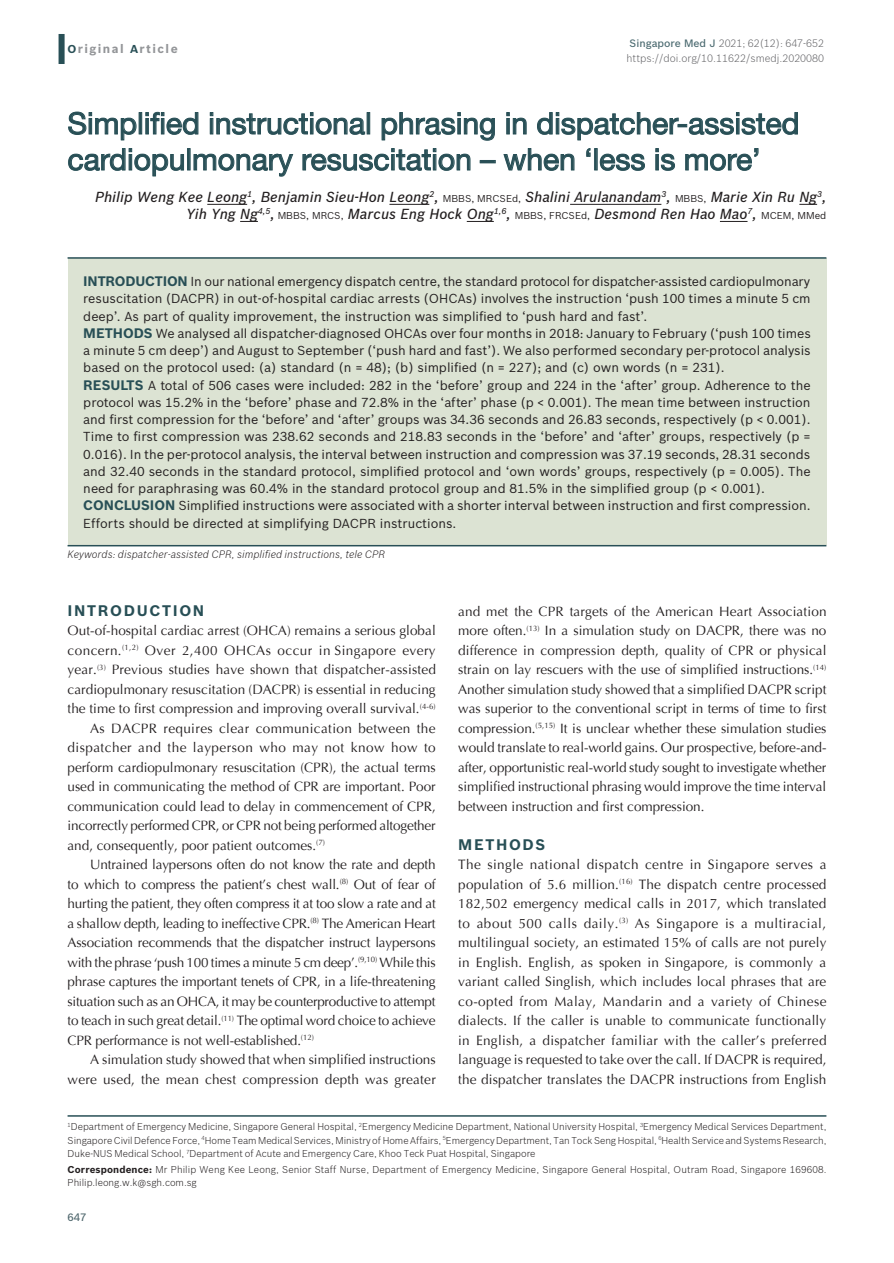
<style>
.page{position:relative;width:894px;height:1263px;background:#fff}
.page>*{position:absolute;margin:0;border:0;box-sizing:border-box;transform-origin:0 0}
.AT{font:30px/36px "Helvetica Neue";color:#284f56}
.t1{font:700 15px "Bosch Sans";letter-spacing:.11em;color:#284f56}
.AU{font:italic 500 14.25px/17.1px "Bosch Sans";color:#231f20;text-align:right}
.TX{font:13.5px/19.5px "Optima";color:#231f20;text-align:justify}
.TXFL{font:13.5px/19.5px "Optima";letter-spacing:.005em;color:#231f20;text-align:justify}
.ABS{font:12.75px/17.2px "Bosch Sans";color:#231f20;text-align:justify}
.t2{font:700 12px "Bosch Sans";letter-spacing:.12em;color:#939598}
.DOI{font:300 10.5px/15px "Bosch Sans";color:#636366}
.KWD{font:italic 300 10.5px "Bosch Sans";color:#231f20}
.FOLIO{font:500 10.5px "Bosch Sans";color:#4f676d}
.AFF{font:300 9.75px/13.5px "Bosch Sans";color:#231f20;text-align:justify}
.ADD{font:300 9.75px/13.5px "Bosch Sans";letter-spacing:.01em;color:#231f20}
.s1{font-size:11.25px;color:#284f56}
.s2{font-weight:500;color:#4b6a70}
.s3{font-weight:400;font-style:normal;font-size:9.75px}
.s4{font-weight:700;font-size:13.5px;color:#284f56}
.s5{font-weight:700}
</style>
<div class="page">
<div style="left:58px;top:34px;width:7px;height:30px;background:#284f56"></div>
<hr style="left:68px;top:1115px;width:758px;height:1px;background:#284f56">
<hr style="left:207px;top:204px;width:40px;height:1px;background:#231f20">
<hr style="left:389px;top:204px;width:40px;height:1px;background:#231f20">
<hr style="left:570px;top:204px;width:91px;height:1px;background:#231f20">
<svg style="left:799px;top:204px;width:17px;height:1px"></svg>
<svg style="left:240px;top:221px;width:18px;height:1px"></svg>
<svg style="left:466px;top:221px;width:27px;height:1px"></svg>
<svg style="left:719px;top:221px;width:28px;height:1px"></svg>
<svg style="left:68px;top:111px;width:69px;height:30px"></svg>
<div style="left:139px;top:112px;width:3px;height:22px;border:1px solid #284f56"></div>
<svg style="left:145px;top:112px;width:53px;height:23px"></svg>
<svg style="left:210px;top:112px;width:155px;height:23px"></svg>
<div style="left:366px;top:112px;width:4px;height:22px;border:1px solid #284f56"></div>
<svg style="left:381px;top:112px;width:114px;height:29px"></svg>
<svg style="left:506px;top:112px;width:20px;height:23px"></svg>
<svg style="left:537px;top:112px;width:260px;height:29px"></svg>
<svg style="left:68px;top:148px;width:116px;height:29px"></svg>
<div style="left:187px;top:148px;width:3px;height:22px;border:1px solid #284f56"></div>
<svg style="left:193px;top:153px;width:100px;height:24px"></svg>
<svg style="left:302px;top:148px;width:168px;height:23px"></svg>
<div style="left:479px;top:160px;width:16px;height:3px;border:1px solid #284f56"></div>
<svg style="left:503px;top:148px;width:71px;height:23px"></svg>
<svg style="left:586px;top:148px;width:4px;height:9px"></svg>
<div style="left:594px;top:148px;width:3px;height:22px;border:1px solid #284f56"></div>
<svg style="left:599px;top:153px;width:46px;height:18px"></svg>
<svg style="left:655px;top:148px;width:20px;height:23px"></svg>
<svg style="left:685px;top:148px;width:73px;height:23px"></svg>
<div style="left:68px;top:258px;width:758px;height:287px;background:#dce3d3"></div>
<hr style="left:68px;top:257px;width:758px;height:2px;background:#284f56">
<hr style="left:68px;top:545px;width:758px;height:1px;background:#284f56">
<p class="t2" style="left:68px;top:42px;width:112px"><span class="s1">O</span>riginal <span class="s1">A</span>rticle</p>
<p class="DOI" style="left:626px;top:35px;width:199px"><span class="s2">Singapore Med J</span> 2021; 62(12): 647-652 https://doi.org/10.11622/smedj.2020080</p>
<p class="AT" style="left:68px;top:105px;width:733px">Simplified instructional phrasing in dispatcher-assisted cardiopulmonary resuscitation – when ‘less is more’</p>
<p class="AU" style="left:95px;top:188px;width:732px">Philip Weng Kee Leong<sup>1</sup>, Benjamin Sieu-Hon Leong<sup>2</sup>, <span class="s3">MBBS, MRCSEd,</span> Shalini Arulanandam<sup>3</sup>, <span class="s3">MBBS,</span> Marie Xin Ru Ng<sup>3</sup>,<br>Yih Yng Ng<sup>4,5</sup>, <span class="s3">MBBS, MRCS,</span> Marcus Eng Hock Ong<sup>1,6</sup>, <span class="s3">MBBS, FRCSEd,</span> Desmond Ren Hao Mao<sup>7</sup>, <span class="s3">MCEM, MMed</span></p>
<p class="ABS" style="left:83px;top:273px;width:728px"><span class="s4">INTRODUCTION</span> In our national emergency dispatch centre, the standard protocol for dispatcher-assisted cardiopulmonary resuscitation (DACPR) in out-of-hospital cardiac arrests (OHCAs) involves the instruction ‘push 100 times a minute 5 cm deep’. As part of quality improvement, the instruction was simplified to ‘push hard and fast’.</p>
<p class="ABS" style="left:83px;top:324px;width:728px"><span class="s4">METHODS</span> We analysed all dispatcher-diagnosed OHCAs over four months in 2018: January to February (‘push 100 times a minute 5 cm deep’) and August to September (‘push hard and fast’). We also performed secondary per-protocol analysis based on the protocol used: (a) standard (n = 48); (b) simplified (n = 227); and (c) own words (n = 231).</p>
<p class="ABS" style="left:83px;top:376px;width:728px"><span class="s4">RESULTS</span> A total of 506 cases were included: 282 in the ‘before’ group and 224 in the ‘after’ group. Adherence to the protocol was 15.2% in the ‘before’ phase and 72.8% in the ‘after’ phase (p &lt; 0.001). The mean time between instruction and first compression for the ‘before’ and ‘after’ groups was 34.36 seconds and 26.83 seconds, respectively (p &lt; 0.001).<br>Time to first compression was 238.62 seconds and 218.83 seconds in the ‘before’ and ‘after’ groups, respectively (p = 0.016). In the per-protocol analysis, the interval between instruction and compression was 37.19 seconds, 28.31 seconds and 32.40 seconds in the standard protocol, simplified protocol and ‘own words’ groups, respectively (p = 0.005). The need for paraphrasing was 60.4% in the standard protocol group and 81.5% in the simplified group (p &lt; 0.001).</p>
<p class="ABS" style="left:83px;top:497px;width:728px"><span class="s4">CONCLUSION</span> Simplified instructions were associated with a shorter interval between instruction and first compression.<br>Efforts should be directed at simplifying DACPR instructions.</p>
<p class="KWD" style="left:68px;top:548px;width:319px">Keywords: dispatcher-assisted CPR, simplified instructions, tele CPR</p>
<h1 class="t1" style="left:68px;top:601px;width:138px">INTRODUCTION</h1>
<p class="TXFL" style="left:68px;top:621px;width:369px">Out-of-hospital cardiac arrest (OHCA) remains a serious global concern.<sup>(1,2)</sup> Over 2,400 OHCAs occur in Singapore every year.<sup>(3)</sup> Previous studies have shown that dispatcher-assisted cardiopulmonary resuscitation (DACPR) is essential in reducing the time to first compression and improving overall survival.<sup>(4-6)</sup></p>
<p class="TX" style="left:68px;top:718px;width:369px;text-indent:22px">As DACPR requires clear communication between the dispatcher and the layperson who may not know how to perform cardiopulmonary resuscitation (CPR), the actual terms used in communicating the method of CPR are important. Poor communication could lead to delay in commencement of CPR, incorrectly performed CPR, or CPR not being performed altogether and, consequently, poor patient outcomes.<sup>(7)</sup></p>
<p class="TX" style="left:68px;top:855px;width:369px;text-indent:22px">Untrained laypersons often do not know the rate and depth to which to compress the patient’s chest wall.<sup>(8)</sup> Out of fear of hurting the patient, they often compress it at too slow a rate and at a shallow depth, leading to ineffective CPR.<sup>(8)</sup> The American Heart Association recommends that the dispatcher instruct laypersons with the phrase ‘push 100 times a minute 5 cm deep’.<sup>(9,10)</sup> While this phrase captures the important tenets of CPR, in a life-threatening situation such as an OHCA, it may be counterproductive to attempt to teach in such great detail.<sup>(11)</sup> The optimal word choice to achieve CPR performance is not well-established.<sup>(12)</sup></p>
<p class="TX" style="left:68px;top:1050px;width:369px;text-align:right">A simulation study showed that when simplified instructions were used, the mean chest compression depth was greater</p>
<p class="TX" style="left:458px;top:601px;width:369px">and met the CPR targets of the American Heart Association more often.<sup>(13)</sup> In a simulation study on DACPR, there was no difference in compression depth, quality of CPR or physical strain on lay rescuers with the use of simplified instructions.<sup>(14)<br></sup>Another simulation study showed that a simplified DACPR script was superior to the conventional script in terms of time to first compression.<sup>(5,15)</sup> It is unclear whether these simulation studies would translate to real-world gains. Our prospective, before-and&shy;after, opportunistic real-world study sought to investigate whether simplified instructional phrasing would improve the time interval between instruction and first compression.</p>
<h1 class="t1" style="left:458px;top:835px;width:89px">METHODS</h1>
<p class="TXFL" style="left:458px;top:855px;width:370px">The single national dispatch centre in Singapore serves a population of 5.6 million.<sup>(16)</sup> The dispatch centre processed 182,502 emergency medical calls in 2017, which translated to about 500 calls daily.<sup>(3)</sup> As Singapore is a multiracial, multilingual society, an estimated 15% of calls are not purely in English. English, as spoken in Singapore, is commonly a variant called Singlish, which includes local phrases that are co-opted from Malay, Mandarin and a variety of Chinese dialects. If the caller is unable to communicate functionally in English, a dispatcher familiar with the caller’s preferred language is requested to take over the call. If DACPR is required, the dispatcher translates the DACPR instructions from English</p>
<p class="AFF" style="left:68px;top:1119px;width:760px"><sup>1</sup>Department of Emergency Medicine, Singapore General Hospital, <sup>2</sup>Emergency Medicine Department, National University Hospital, <sup>3</sup>Emergency Medical Services Department, Singapore Civil Defence Force, <sup>4</sup>Home Team Medical Services, Ministry of Home Affairs, <sup>5</sup>Emergency Department, Tan Tock Seng Hospital, <sup>6</sup>Health Service and Systems Research, Duke-NUS Medical School, <sup>7</sup>Department of Acute and Emergency Care, Khoo Teck Puat Hospital, Singapore</p>
<p class="ADD" style="left:68px;top:1162px;width:760px"><span class="s5">Correspondence:</span> Mr Philip Weng Kee Leong, Senior Staff Nurse, Department of Emergency Medicine, Singapore General Hospital, Outram Road, Singapore 169608.<br>Philip.leong.w.k@sgh.com.sg</p>
<p class="FOLIO" style="left:68px;top:1211px;width:20px">647</p>
</div>
